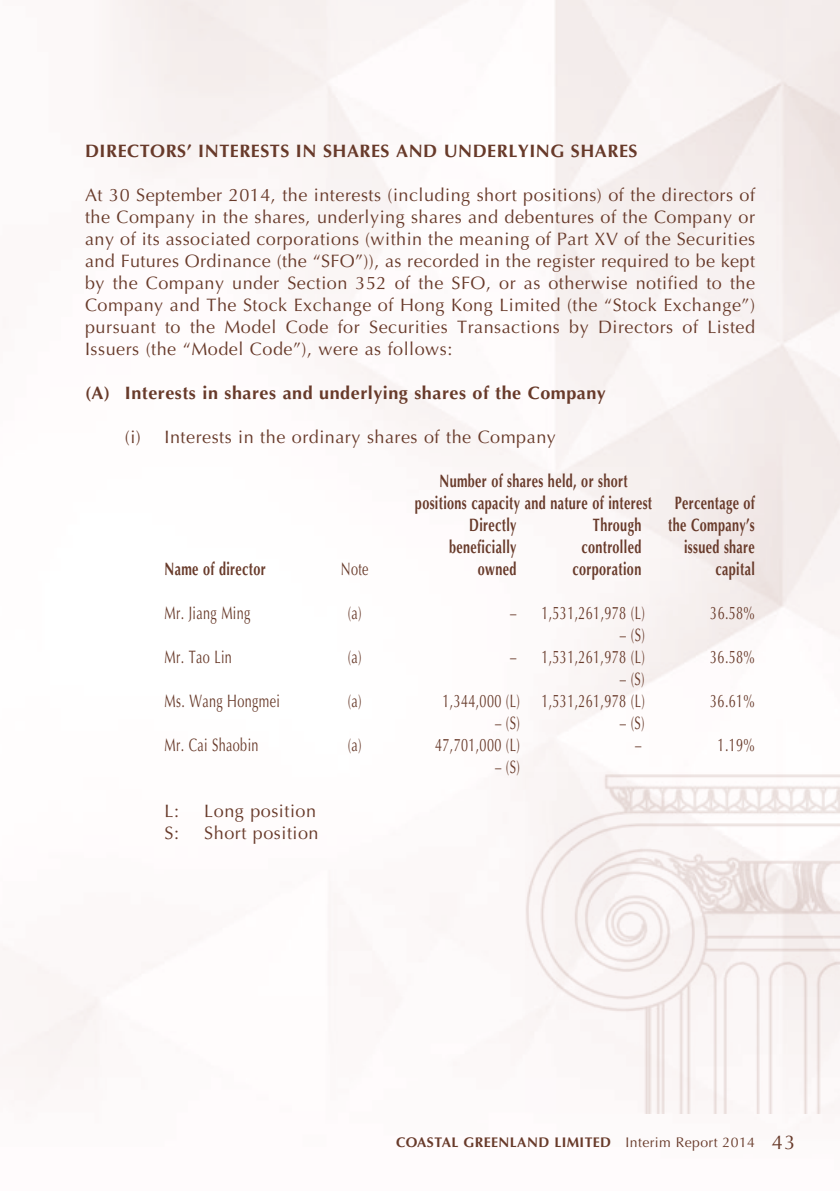
<style>
.page{position:relative;width:840px;height:1191px;background:#fff}
.page>*{position:absolute;margin:0;border:0;box-sizing:border-box;transform-origin:0 0}
.t1{font:18px/22px "Optima LT Std";letter-spacing:.03em;color:#683a2a;text-align:justify}
.t2{font:18px "Optima LT Std";letter-spacing:.03em;color:#683a2a;scale:.7 1}
.t3{font:700 18px/22px "Optima LT Std";letter-spacing:.03em;color:#683a2a;text-align:center;scale:.7 1}
.t4{font:700 18px "Optima LT Std";letter-spacing:.03em;color:#683a2a}
.t5{font:700 14px "Optima LT Std";letter-spacing:.03em;color:#683a2a}
.s1{font-weight:400}
.s2{font-weight:400;font-size:20px}
</style>
<div class="page">
<img style="left:525px;top:772px;width:314px;height:341px">
<p class="t4" style="left:85px;top:140px;width:553px">DIRECTORS’ INTERESTS IN SHARES AND UNDERLYING SHARES</p>
<p class="t1" style="left:85px;top:184px;width:671px">At 30 September 2014, the interests (including short positions) of the directors of the Company in the shares, underlying shares and debentures of the Company or any of its associated corporations (within the meaning of Part XV of the Securities and Futures Ordinance (the “SFO”)), as recorded in the register required to be kept by the Company under Section 352 of the SFO, or as otherwise notified to the Company and The Stock Exchange of Hong Kong Limited (the “Stock Exchange”) pursuant to the Model Code for Securities Transactions by Directors of Listed Issuers (the “Model Code”), were as follows:</p>
<p class="t4" style="left:85px;top:382px;width:522px">(A) Interests in shares and underlying shares of the Company</p>
<p class="t1" style="left:125px;top:426px;width:432px">(i) Interests in the ordinary shares of the Company</p>
<p class="t3" style="left:415px;top:470px;width:340px">Number of shares held, or short positions capacity and nature of interest</p>
<p class="t3" style="left:674px;top:492px;width:116px">Percentage of</p>
<p class="t3" style="left:469px;top:514px;width:69px">Directly</p>
<p class="t3" style="left:592px;top:514px;width:71px">Through</p>
<p class="t3" style="left:668px;top:514px;width:125px">the Company’s</p>
<p class="t3" style="left:449px;top:536px;width:98px">beneficially</p>
<p class="t3" style="left:581px;top:536px;width:87px">controlled</p>
<p class="t3" style="left:683px;top:536px;width:103px">issued share</p>
<p class="t3" style="left:164px;top:558px;width:146px">Name of director</p>
<p class="t2" style="left:340px;top:558px;width:41px">Note</p>
<p class="t3" style="left:477px;top:558px;width:57px">owned</p>
<p class="t3" style="left:572px;top:558px;width:100px">corporation</p>
<p class="t3" style="left:715px;top:558px;width:58px">capital</p>
<p class="t2" style="left:164px;top:602px;width:124px">Mr. Jiang Ming</p>
<p class="t2" style="left:347px;top:602px;width:22px">(a)</p>
<p class="t2" style="left:510px;top:602px;width:194px">– 1,531,261,978 (L)</p>
<p class="t2" style="left:710px;top:602px;width:65px">36.58%</p>
<p class="t2" style="left:619px;top:624px;width:37px">– (S)</p>
<p class="t2" style="left:164px;top:646px;width:98px">Mr. Tao Lin</p>
<p class="t2" style="left:347px;top:646px;width:22px">(a)</p>
<p class="t2" style="left:510px;top:646px;width:194px">– 1,531,261,978 (L)</p>
<p class="t2" style="left:709px;top:646px;width:65px">36.58%</p>
<p class="t2" style="left:619px;top:668px;width:37px">– (S)</p>
<p class="t2" style="left:164px;top:690px;width:166px">Ms. Wang Hongmei</p>
<p class="t2" style="left:347px;top:690px;width:22px">(a)</p>
<p class="t2" style="left:442px;top:690px;width:290px">1,344,000 (L) 1,531,261,978 (L)</p>
<p class="t2" style="left:709px;top:690px;width:65px">36.61%</p>
<p class="t2" style="left:495px;top:712px;width:37px">– (S)</p>
<p class="t2" style="left:619px;top:712px;width:37px">– (S)</p>
<p class="t2" style="left:164px;top:734px;width:136px">Mr. Cai Shaobin</p>
<p class="t2" style="left:347px;top:734px;width:22px">(a)</p>
<p class="t2" style="left:435px;top:734px;width:123px">47,701,000 (L)</p>
<p class="t2" style="left:634px;top:734px;width:11px">–</p>
<p class="t2" style="left:717px;top:734px;width:55px">1.19%</p>
<p class="t2" style="left:495px;top:756px;width:37px">– (S)</p>
<p class="t1" style="left:164px;top:800px;width:16px">L:</p>
<p class="t1" style="left:204px;top:800px;width:113px">Long position</p>
<p class="t1" style="left:164px;top:822px;width:16px">S:</p>
<p class="t1" style="left:204px;top:822px;width:116px">Short position</p>
<p class="t5" style="left:396px;top:1133px;width:401px">Coastal Greenland Limited <span class="s1">Interim Report 2014</span> <span class="s2">43</span></p>
</div>
